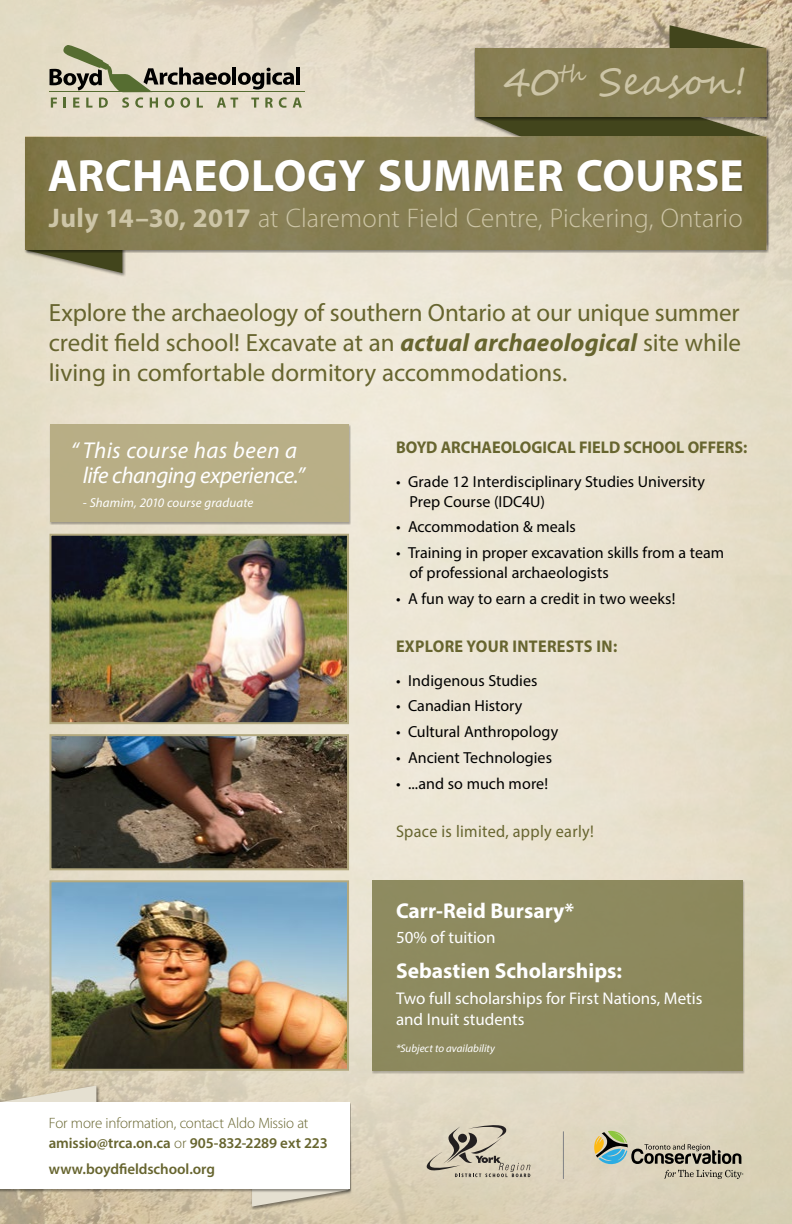
<style>
.page{position:relative;width:792px;height:1224px;background:#fff}
.page>*{position:absolute;margin:0;border:0;box-sizing:border-box;transform-origin:0 0}
.t1{font:700 45.5px "Myriad Pro";letter-spacing:.005em;color:#fff}
.t2{font:38.5px "Segoe Script";color:#cdc5a7}
.t3{font:300 27px "Myriad Pro";letter-spacing:.005em;color:#cdc5a7}
.t4{font:25px/30px "Myriad Pro";color:#67652f;text-align:justify}
.t5{font:italic 23px/25px "Myriad Pro";letter-spacing:-.02em;color:#fff;text-align:center}
.t6{font:700 21.5px "Myriad Pro";color:#fff}
.t7{font:17px/21px "Myriad Pro";color:#fff}
.t8{font:700 17px "Myriad Pro";color:#67652f;scale:.95 1}
.t9{font:17px "Myriad Pro";letter-spacing:.02em;color:#67652f;scale:.95 1}
.t10{font:700 17px "Myriad Pro";letter-spacing:.02em;color:#67652f;scale:.95 1}
.t11{font:16px/20px "Myriad Pro";color:#000}
.Body{font:300 15px/20px "Myriad Pro";letter-spacing:-.015em;color:#67652f}
.Body-2{font:600 15px "Myriad Pro";letter-spacing:-.005em;color:#67652f}
.t12{font:italic 13px "Myriad Pro";letter-spacing:.01em;color:#fff}
.t13{font:italic 11px "Myriad Pro";color:#fff}
.s1{font-weight:700}
.s2{font-weight:700;font-style:italic}
.s3{font-weight:600}
</style>
<div class="page">
<img style="left:0;top:0;width:792px;height:1224px">
<svg style="left:475px;top:121px;width:291px;height:15px;background:#5d5d38"></svg>
<div style="left:668px;top:24px;width:102px;height:97px;background:#000;opacity:.45"></div>
<svg style="left:670px;top:25px;width:96px;height:22px;background:#8e8764"></svg>
<div style="left:24px;top:181px;width:102px;height:97px;background:#000;opacity:.45"></div>
<svg style="left:26px;top:253px;width:96px;height:20px;background:#959376"></svg>
<svg style="left:427px;top:1125px;width:103px;height:52px;background:#c2baa7"></svg>
<svg style="left:594px;top:1131px;width:149px;height:48px;background:#b4b19d"></svg>
<hr style="left:563px;top:1131px;width:1px;height:48px;background:#808285">
<div style="left:24px;top:136px;width:745px;height:117px;background:#000;opacity:.45"></div>
<div style="left:474px;top:47px;width:296px;height:74px;background:#000;opacity:.45"></div>
<img style="left:26px;top:137px;width:740px;height:112px">
<div style="left:475px;top:48px;width:291px;height:69px;background:#877e53"></div>
<img style="left:53px;top:737px;width:293px;height:130px">
<div style="left:50px;top:734px;width:299px;height:136px;border:2px solid #b3a97e"></div>
<img style="left:53px;top:883px;width:293px;height:185px">
<div style="left:50px;top:880px;width:299px;height:191px;border:2px solid #b3a97e"></div>
<img style="left:53px;top:537px;width:293px;height:184px">
<div style="left:50px;top:534px;width:299px;height:190px;border:2px solid #b3a97e"></div>
<div style="left:49px;top:424px;width:302px;height:101px;background:#000;opacity:.35"></div>
<div style="left:50px;top:424px;width:299px;height:98px;background:#b8af86"></div>
<div style="left:372px;top:880px;width:373px;height:194px;background:#000;opacity:.35"></div>
<div style="left:372px;top:880px;width:370px;height:191px;background:#8d895e"></div>
<div style="left:0;top:1085px;width:100px;height:71px;background:#000;opacity:.45"></div>
<svg style="left:0;top:1086px;width:96px;height:17px;background:#d9d1bd"></svg>
<div style="left:250px;top:1139px;width:102px;height:71px;background:#000;opacity:.45"></div>
<svg style="left:252px;top:1193px;width:97px;height:14px"></svg>
<div style="left:0;top:1103px;width:351px;height:90px;background:#000;opacity:.35"></div>
<div style="left:0;top:1103px;width:349px;height:86px;background:#fff"></div>
<div style="left:48px;top:160px;width:696px;height:33px;background:#000;opacity:.2"></div>
<hr style="left:50px;top:91px;width:255px;height:1px;background:#566d31">
<svg style="left:50px;top:45px;width:252px;height:63px;background:#bbb6a1"></svg>
<p class="t2" style="left:503px;top:50px;width:245px">40<sup>th</sup> Season!</p>
<p class="t1" style="left:48px;top:146px;width:698px">ARCHAEOLOGY SUMMER COURSE</p>
<p class="t3" style="left:49px;top:203px;width:695px"><span class="s1">July 14–30, 2017</span> at Claremont Field Centre, Pickering, Ontario</p>
<p class="t4" style="left:49px;top:297px;width:694px">Explore the archaeology of southern Ontario at our unique summer credit field school! Excavate at an <span class="s2">actual archaeological</span> site while living in comfortable dormitory accommodations.</p>
<p class="t5" style="left:71px;top:437px;width:236px">“ This course has been a life changing experience.”</p>
<p class="t12" style="left:83px;top:494px;width:172px">- Shamim, 2010 course graduate</p>
<p class="Body" style="left:49px;top:1113px;width:281px">For more information, contact Aldo Missio at <span class="s3">amissio@trca.on.ca</span> or <span class="s3">905-832-2289 ext 223</span></p>
<p class="Body-2" style="left:49px;top:1159px;width:168px">www.boydfieldschool.org</p>
<p class="t8" style="left:396px;top:436px;width:371px">BOYD ARCHAEOLOGICAL FIELD SCHOOL OFFERS:</p>
<p class="t11" style="left:410px;top:471px;width:297px;text-indent:-14px">• Grade 12 Interdisciplinary Studies University<br>Prep Course (IDC4U)</p>
<p class="t11" style="left:396px;top:517px;width:181px">• Accommodation &amp; meals</p>
<p class="t11" style="left:410px;top:542px;width:316px;text-indent:-14px">• Training in proper excavation skills from a team of professional archaeologists</p>
<p class="t11" style="left:396px;top:588px;width:281px">• A fun way to earn a credit in two weeks!</p>
<p class="t10" style="left:396px;top:635px;width:234px">EXPLORE YOUR INTERESTS IN:</p>
<p class="t11" style="left:396px;top:670px;width:143px">• Indigenous Studies</p>
<p class="t11" style="left:396px;top:696px;width:128px">• Canadian History</p>
<p class="t11" style="left:396px;top:721px;width:164px">• Cultural Anthropology</p>
<p class="t11" style="left:396px;top:747px;width:158px">• Ancient Technologies</p>
<p class="t11" style="left:396px;top:773px;width:154px">• ...and so much more!</p>
<p class="t9" style="left:396px;top:821px;width:210px">Space is limited, apply early!</p>
<p class="t6" style="left:396px;top:896px;width:180px">Carr-Reid Bursary*</p>
<p class="t7" style="left:396px;top:927px;width:101px">50% of tuition</p>
<p class="t6" style="left:396px;top:957px;width:228px">Sebastien Scholarships:</p>
<p class="t7" style="left:396px;top:987px;width:308px">Two full scholarships for First Nations, Metis and Inuit students</p>
<p class="t13" style="left:396px;top:1042px;width:101px">*Subject to availability</p>
</div>
